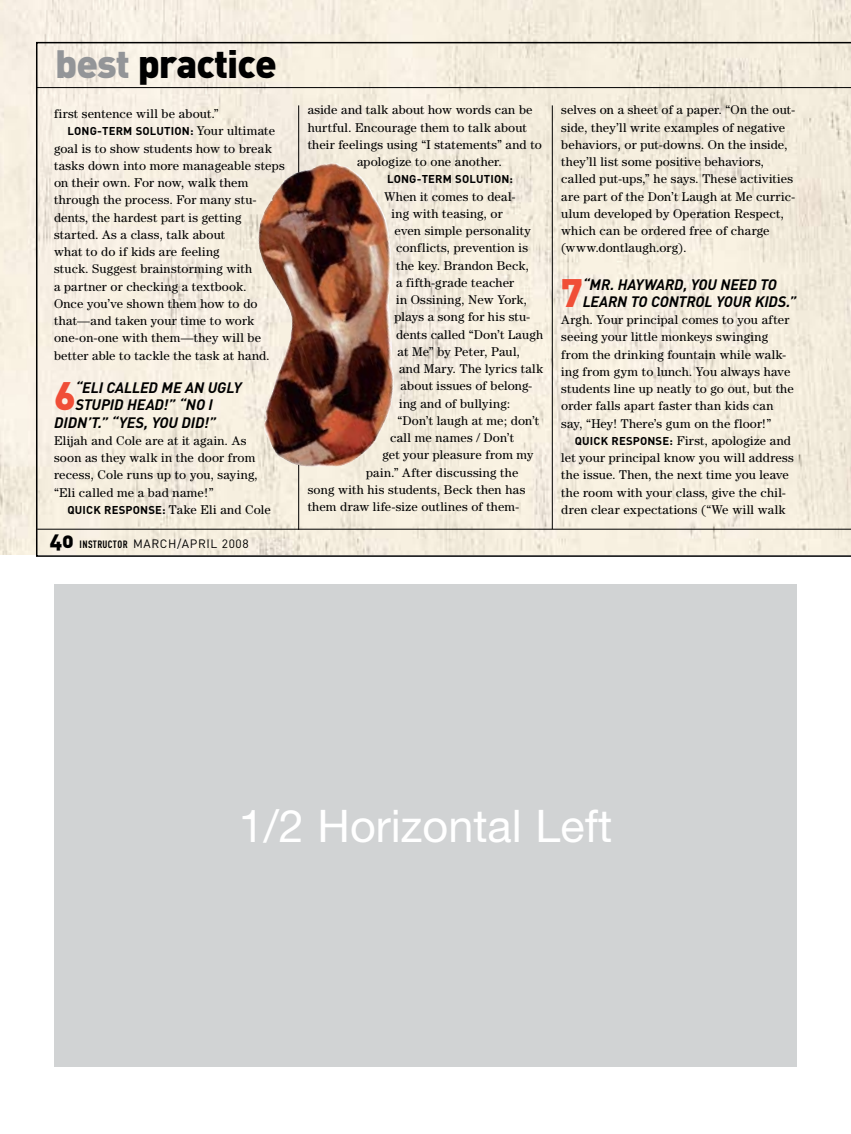
<style>
.page{position:relative;width:851px;height:1134px;background:#fff}
.page>*{position:absolute;margin:0;border:0;box-sizing:border-box;transform-origin:0 0}
.t1{font:45px "Helvetica Neue";color:#fff}
.t2{font:900 39.3px "DIN";color:#f04e37}
.t3{font:900 39px "DIN";letter-spacing:-.025em;color:#000}
.t4{font:italic 700 15px/17.2px "DIN";letter-spacing:-.01em;color:#000}
.t5{font:12.75px/17.2px "Century";letter-spacing:.015em;color:#000}
.t6{font:12px "DIN";letter-spacing:.05em;color:#000}
.t7{font:700 11.25px "DIN";letter-spacing:.015em;color:#000}
.s1{color:#939598}
.s2{font-family:"Century";font-weight:400;font-size:12.75px}
.s3{font-family:"DIN Black Alternate";font-size:21px}
.s4{font-family:"DIN Cond";font-weight:700;font-size:10.5px}
.s5{font-family:"DIN";font-weight:700;font-size:11.25px}
</style>
<div class="page">
<img style="left:0;top:0;width:850px;height:555px">
<svg style="left:36px;top:42px;width:814px;height:515px"></svg>
<hr style="left:298px;top:105px;width:1px;height:425px;background:#000">
<hr style="left:552px;top:105px;width:1px;height:424px;background:#000">
<div style="left:54px;top:584px;width:742px;height:482px;background:#d1d3d4"></div>
<hr style="left:37px;top:529px;width:813px;height:1px;background:#000">
<hr style="left:37px;top:87px;width:813px;height:1px;background:#000">
<img style="left:257px;top:163px;width:137px;height:304px">
<h3 class="t3" style="left:55px;top:38px;width:223px"><span class="s1">best</span> practice</h3>
<p class="t5" style="left:54px;top:105px;width:166px">first sentence will be about.”</p>
<p class="t7" style="left:68px;top:124px;width:209px">LONG-TERM SOLUTION: <span class="s2">Your ultimate</span></p>
<p class="t5" style="left:54px;top:139px;width:232px">goal is to show students how to break tasks down into more manageable steps on their own. For now, walk them through the process. For many stu&shy;dents, the hardest part is getting started. As a class, talk about<br>what to do if kids are feeling<br>stuck. Suggest brainstorming with<br>a partner or checking a textbook.<br>Once you’ve shown them how to do that—and taken your time to work one-on-one with them—they will be better able to tackle the task at hand.</p>
<h2 class="t2" style="left:54px;top:370px;width:23px">6</h2>
<p class="t4" style="left:75px;top:378px;width:168px">“ELI CALLED ME AN UGLY</p>
<p class="t4" style="left:75px;top:396px;width:139px">STUPID HEAD!” “NO I</p>
<p class="t4" style="left:54px;top:413px;width:164px">DIDN’T.” “YES, YOU DID!”</p>
<p class="t5" style="left:54px;top:432px;width:205px">Elijah and Cole are at it again. As soon as they walk in the door from recess, Cole runs up to you, saying, “Eli called me a bad name!”</p>
<p class="t7" style="left:68px;top:502px;width:205px">QUICK RESPONSE: <span class="s2">Take Eli and Cole</span></p>
<p class="t6" style="left:50px;top:536px;width:201px"><span class="s3">40</span> <span class="s4">INSTRUCTOR</span> MARCH/APRIL 2008</p>
<p class="t5" style="left:307px;top:101px;width:226px">aside and talk about how words can be</p>
<p class="t5" style="left:307px;top:118px;width:221px">hurtful. Encourage them to talk about</p>
<p class="t5" style="left:307px;top:136px;width:236px">their feelings using “I statements” and to</p>
<p class="t5" style="left:357px;top:153px;width:146px">apologize to one another.</p>
<p class="t7" style="left:387px;top:172px;width:127px">LONG-TERM SOLUTION:</p>
<p class="t5" style="left:384px;top:187px;width:133px">When it comes to deal-</p>
<p class="t5" style="left:391px;top:205px;width:113px">ing with teasing, or</p>
<p class="t5" style="left:394px;top:222px;width:138px">even simple personality</p>
<p class="t5" style="left:396px;top:239px;width:134px">conflicts, prevention is</p>
<p class="t5" style="left:396px;top:256px;width:134px">the key. Brandon Beck,</p>
<p class="t5" style="left:396px;top:274px;width:120px">a fifth-grade teacher</p>
<p class="t5" style="left:396px;top:291px;width:132px">in Ossining, New York,</p>
<p class="t5" style="left:394px;top:308px;width:137px">plays a song for his stu-</p>
<p class="t5" style="left:396px;top:325px;width:149px">dents called “Don’t Laugh</p>
<p class="t5" style="left:397px;top:343px;width:124px">at Me” by Peter, Paul,</p>
<p class="t5" style="left:399px;top:360px;width:146px">and Mary. The lyrics talk</p>
<p class="t5" style="left:400px;top:377px;width:133px">about issues of belong-</p>
<p class="t5" style="left:399px;top:394px;width:113px">ing and of bullying:</p>
<p class="t5" style="left:397px;top:412px;width:143px">“Don’t laugh at me; don’t</p>
<p class="t5" style="left:390px;top:429px;width:125px">call me names / Don’t</p>
<p class="t5" style="left:382px;top:446px;width:153px">get your pleasure from my</p>
<p class="t5" style="left:366px;top:463px;width:154px">pain.” After discussing the</p>
<p class="t5" style="left:308px;top:481px;width:219px">song with his students, Beck then has</p>
<p class="t5" style="left:308px;top:498px;width:213px">them draw life-size outlines of them-</p>
<p class="t5" style="left:561px;top:101px;width:235px">selves on a sheet of a paper. “On the out&shy;side, they’ll write examples of negative behaviors, or put-downs. On the inside, they’ll list some positive behaviors, called put-ups,” he says. These activities are part of the Don’t Laugh at Me curric&shy;ulum developed by Operation Respect, which can be ordered free of charge (www.dontlaugh.org).</p>
<h2 class="t2" style="left:561px;top:266px;width:23px">7</h2>
<p class="t4" style="left:582px;top:275px;width:215px">“MR. HAYWARD, YOU NEED TO<br>LEARN TO CONTROL YOUR KIDS.”</p>
<p class="t5" style="left:561px;top:311px;width:234px">Argh. Your principal comes to you after seeing your little monkeys swinging from the drinking fountain while walk&shy;ing from gym to lunch. You always have students line up neatly to go out, but the order falls apart faster than kids can say, “Hey! There’s gum on the floor!”</p>
<p class="t5" style="left:561px;top:432px;width:234px;text-indent:14px"><span class="s5">QUICK RESPONSE:</span> First, apologize and let your principal know you will address the issue. Then, the next time you leave the room with your class, give the chil&shy;dren clear expectations (“We will walk</p>
<h1 class="t1" style="left:239px;top:800px;width:375px">1/2 Horizontal Left</h1>
</div>
